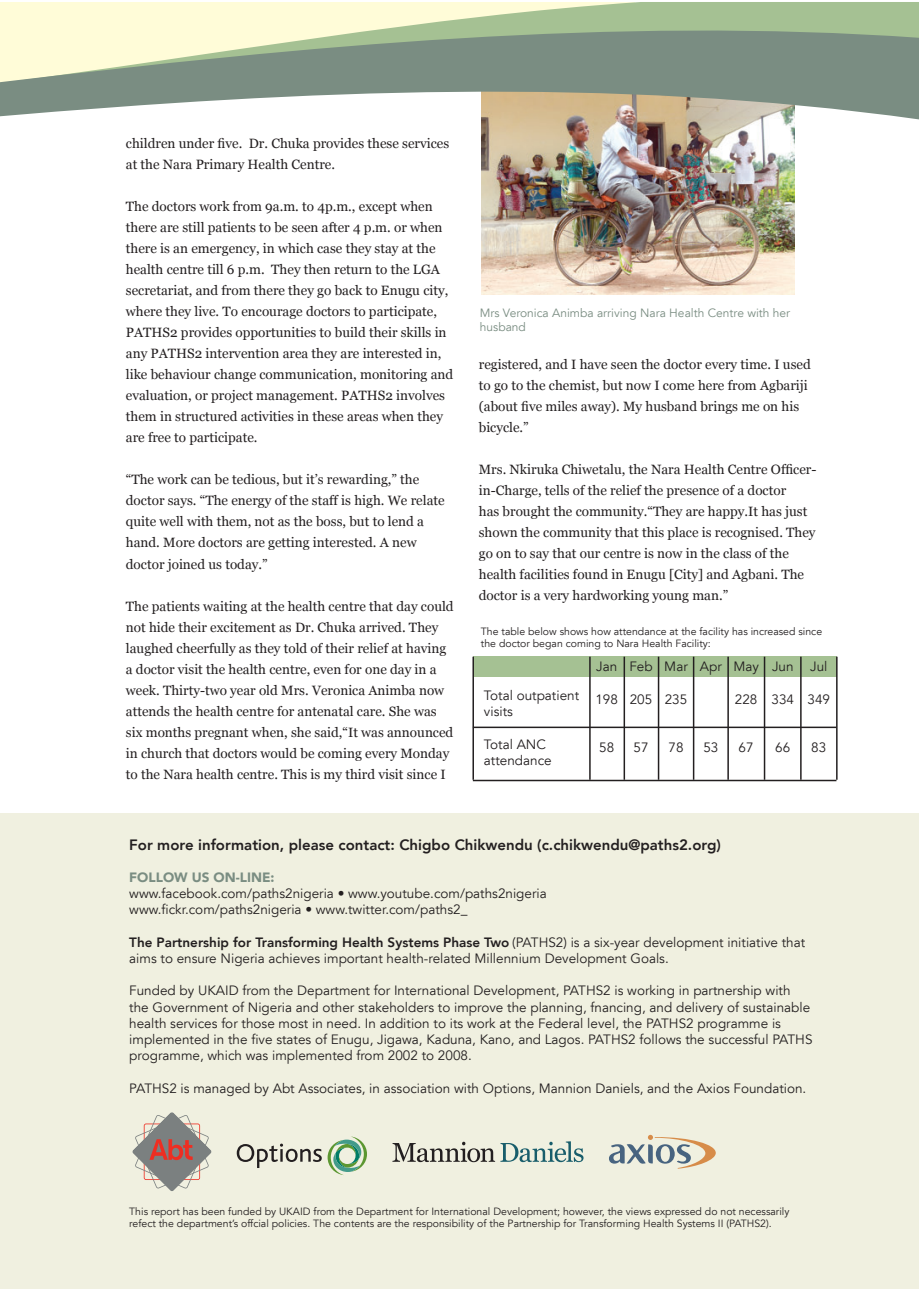
<style>
.page{position:relative;width:919px;height:1289px;background:#fff}
.page>*{position:absolute;margin:0;border:0;box-sizing:border-box;transform-origin:0 0}
.t1{font:800 15px "Avenir LT";color:#231f20}
.t2{font:13.5px/21px "Georgia";color:#231f20}
.t3{font:13.5px/16.2px "Avenir LT";color:#231f20}
.t4{font:900 13.5px "Avenir LT";color:#7a8d82}
.t5{font:12px/14.4px "Avenir LT";color:#7a8d82}
.t6{font:10.5px/12.6px "Avenir LT";color:#231f20}
.s1{font-weight:800}
</style>
<div class="page">
<img style="left:481px;top:127px;width:313px;height:168px">
<svg style="left:0;top:2px;width:918px;height:125px"></svg>
<svg style="left:0;top:16px;width:918px;height:103px;background:#a9b5a0"></svg>
<div style="left:0;top:813px;width:918px;height:475px;background:#f0f0e0"></div>
<svg style="left:237px;top:1136px;width:130px;height:39px"></svg>
<svg style="left:392px;top:1141px;width:191px;height:21px"></svg>
<svg style="left:609px;top:1134px;width:106px;height:34px"></svg>
<svg style="left:132px;top:1112px;width:79px;height:79px"></svg>
<div style="left:473px;top:656px;width:364px;height:21px;background:#a5c193"></div>
<hr style="left:589px;top:656px;width:1px;height:123px;background:#231f20">
<hr style="left:472px;top:656px;width:2px;height:123px;background:#231f20">
<hr style="left:727px;top:656px;width:1px;height:123px;background:#231f20">
<hr style="left:657px;top:656px;width:2px;height:123px;background:#231f20">
<hr style="left:800px;top:656px;width:1px;height:123px;background:#231f20">
<hr style="left:623px;top:656px;width:2px;height:123px;background:#231f20">
<hr style="left:763px;top:656px;width:2px;height:123px;background:#231f20">
<hr style="left:692px;top:656px;width:2px;height:123px;background:#231f20">
<hr style="left:836px;top:656px;width:1px;height:123px;background:#231f20">
<hr style="left:473px;top:726px;width:363px;height:2px;background:#231f20">
<hr style="left:473px;top:779px;width:363px;height:2px;background:#231f20">
<p class="t2" style="left:126px;top:133px;width:325px">children under five. Dr. Chuka provides these services at the Nara Primary Health Centre.</p>
<p class="t2" style="left:126px;top:196px;width:329px">The doctors work from 9a.m. to 4p.m., except when there are still patients to be seen after 4 p.m. or when there is an emergency, in which case they stay at the health centre till 6 p.m. They then return to the LGA secretariat, and from there they go back to Enugu city, where they live. To encourage doctors to participate, PATHS2 provides opportunities to build their skills in any PATHS2 intervention area they are interested in, like behaviour change communication, monitoring and evaluation, or project management. PATHS2 involves them in structured activities in these areas when they are free to participate.</p>
<p class="t2" style="left:126px;top:469px;width:320px">“The work can be tedious, but it’s rewarding,” the doctor says. “The energy of the staff is high. We relate quite well with them, not as the boss, but to lend a hand. More doctors are getting interested. A new doctor joined us today.”</p>
<p class="t2" style="left:126px;top:595px;width:329px">The patients waiting at the health centre that day could not hide their excitement as Dr. Chuka arrived. They laughed cheerfully as they told of their relief at having a doctor visit the health centre, even for one day in a week. Thirty-two year old Mrs. Veronica Animba now attends the health centre for antenatal care. She was six months pregnant when, she said,“It was announced in church that doctors would be coming every Monday to the Nara health centre. This is my third visit since I</p>
<p class="t5" style="left:480px;top:306px;width:312px">Mrs Veronica Animba arriving Nara Health Centre with her husband</p>
<p class="t2" style="left:479px;top:354px;width:333px">registered, and I have seen the doctor every time. I used to go to the chemist, but now I come here from Agbariji (about five miles away). My husband brings me on his bicycle.”</p>
<p class="t2" style="left:479px;top:459px;width:339px">Mrs. Nkiruka Chiwetalu, the Nara Health Centre Officer&shy;in-Charge, tells of the relief the presence of a doctor<br>has brought the community.“They are happy.It has just shown the community that this place is recognised. They go on to say that our centre is now in the class of the health facilities found in Enugu [City] and Agbani. The doctor is a very hardworking young man.”</p>
<p class="t6" style="left:481px;top:625px;width:343px">The table below shows how attendance at the facility has increased since the doctor began coming to Nara Health Facility:</p>
<p class="t3" style="left:484px;top:687px;width:97px">Total outpatient visits</p>
<p class="t3" style="left:484px;top:736px;width:69px">Total ANC attendance</p>
<p class="t3" style="left:810px;top:659px;width:19px">Jul</p>
<p class="t3" style="left:807px;top:691px;width:24px">349</p>
<p class="t3" style="left:811px;top:740px;width:17px">83</p>
<p class="t3" style="left:629px;top:659px;width:25px">Feb</p>
<p class="t3" style="left:629px;top:691px;width:24px">205</p>
<p class="t3" style="left:633px;top:740px;width:17px">57</p>
<p class="t3" style="left:596px;top:659px;width:23px">Jan</p>
<p class="t3" style="left:595px;top:691px;width:24px">198</p>
<p class="t3" style="left:599px;top:740px;width:17px">58</p>
<p class="t3" style="left:733px;top:659px;width:27px">May</p>
<p class="t3" style="left:734px;top:691px;width:24px">228</p>
<p class="t3" style="left:738px;top:740px;width:17px">67</p>
<p class="t3" style="left:772px;top:659px;width:23px">Jun</p>
<p class="t3" style="left:771px;top:691px;width:24px">334</p>
<p class="t3" style="left:775px;top:740px;width:17px">66</p>
<p class="t3" style="left:664px;top:659px;width:25px">Mar</p>
<p class="t3" style="left:664px;top:691px;width:24px">235</p>
<p class="t3" style="left:668px;top:740px;width:17px">78</p>
<p class="t3" style="left:700px;top:659px;width:23px">Apr</p>
<p class="t3" style="left:703px;top:740px;width:17px">53</p>
<p class="t1" style="left:129px;top:835px;width:593px">For more information, please contact: Chigbo Chikwendu (c.chikwendu@paths2.org)</p>
<p class="t4" style="left:129px;top:869px;width:147px">FOLLOW US ON-LINE:</p>
<p class="t3" style="left:129px;top:885px;width:419px">www.facebook.com/paths2nigeria • www.youtube.com/paths2nigeria</p>
<p class="t3" style="left:129px;top:902px;width:339px">www.fickr.com/paths2nigeria • www.twitter.com/paths2_</p>
<p class="t3" style="left:129px;top:934px;width:677px"><span class="s1">The Partnership for Transforming Health Systems Phase Two</span> (PATHS2) is a six-year development initiative that aims to ensure Nigeria achieves important health-related Millennium Development Goals.</p>
<p class="t3" style="left:129px;top:983px;width:684px">Funded by UKAID from the Department for International Development, PATHS2 is working in partnership with the Government of Nigeria and other stakeholders to improve the planning, fnancing, and delivery of sustainable health services for those most in need. In addition to its work at the Federal level, the PATHS2 programme is implemented in the five states of Enugu, Jigawa, Kaduna, Kano, and Lagos. PATHS2 follows the successful PATHS programme, which was implemented from 2002 to 2008.</p>
<p class="t3" style="left:129px;top:1080px;width:678px">PATHS2 is managed by Abt Associates, in association with Options, Mannion Daniels, and the Axios Foundation.</p>
<p class="t6" style="left:129px;top:1204px;width:661px">This report has been funded by UKAID from the Department for International Development; however, the views expressed do not necessarily refect the department’s offcial policies. The contents are the responsibility of the Partnership for Transforming Health Systems II (PATHS2).</p>
</div>
